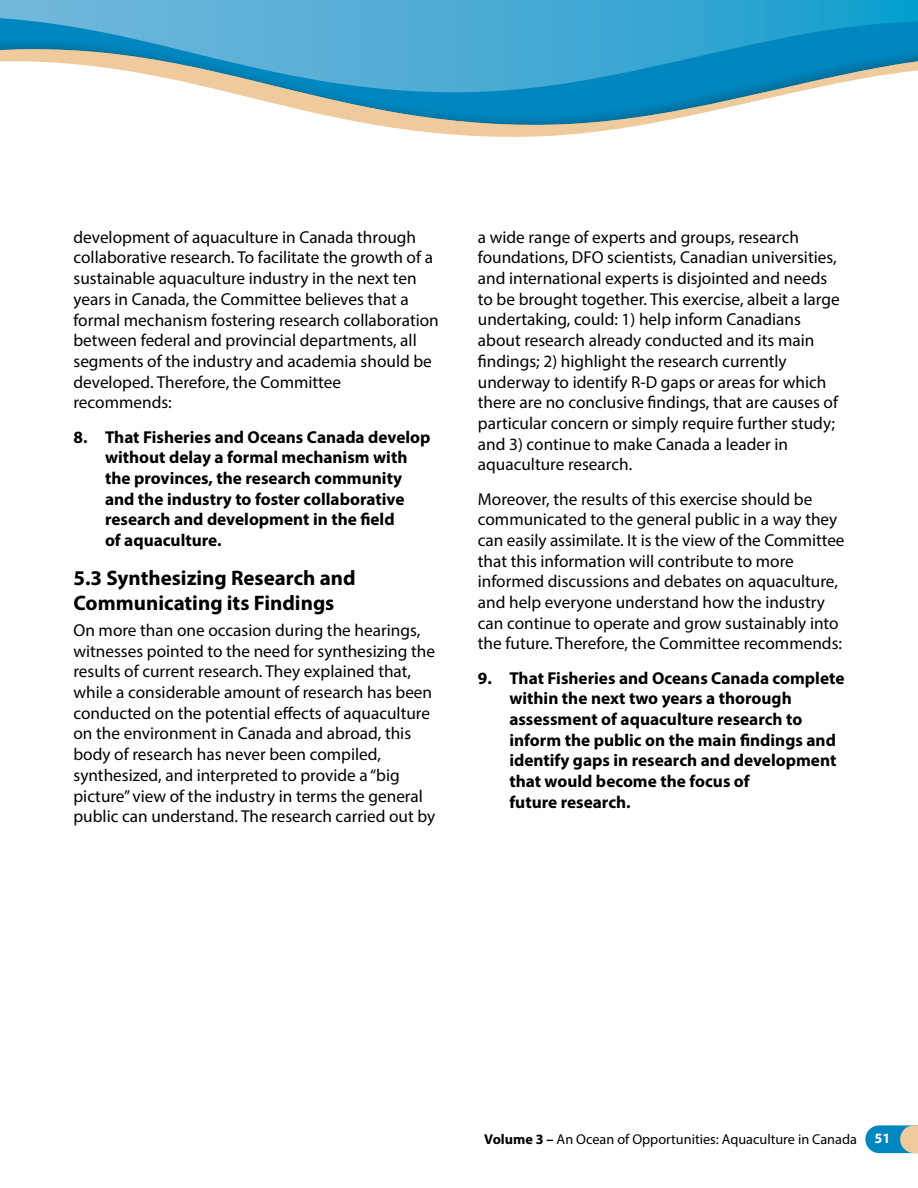
<style>
.page{position:relative;width:918px;height:1188px;background:#fff}
.page>*{position:absolute;margin:0;border:0;box-sizing:border-box;transform-origin:0 0}
.t1{font:700 21px/25.2px "Myriad Pro";color:#000}
.t2{font:17.25px/20.7px "Myriad Pro";color:#000}
.t3{font:700 17.25px/20.7px "Myriad Pro";color:#000}
.t4{font:14.25px "Myriad Pro";color:#000}
.s1{font-weight:700}
.s2{font-weight:700;color:#fff}
</style>
<div class="page">
<svg style="left:427px;top:132px;width:165px;height:5px"></svg>
<svg style="left:865px;top:1125px;width:53px;height:28px"></svg>
<div style="left:0;top:0;width:918px;height:132px;background:#000;opacity:.22"></div>
<svg style="left:0;top:0;width:918px;height:98px;background:#53abcf"></svg>
<p class="t2" style="left:74px;top:226px;width:367px">development of aquaculture in Canada through collaborative research. To facilitate the growth of a sustainable aquaculture industry in the next ten years in Canada, the Committee believes that a formal mechanism fostering research collaboration between federal and provincial departments, all segments of the industry and academia should be developed. Therefore, the Committee recommends:</p>
<p class="t3" style="left:105px;top:426px;width:327px;text-indent:-31px">8. That Fisheries and Oceans Canada develop without delay a formal mechanism with the provinces, the research community and the industry to foster collaborative research and development in the field<br>of aquaculture.</p>
<p class="t1" style="left:74px;top:564px;width:284px">5.3 Synthesizing Research and<br>Communicating its Findings</p>
<p class="t2" style="left:74px;top:620px;width:363px">On more than one occasion during the hearings, witnesses pointed to the need for synthesizing the results of current research. They explained that, while a considerable amount of research has been conducted on the potential effects of aquaculture on the environment in Canada and abroad, this body of research has never been compiled, synthesized, and interpreted to provide a “big picture” view of the industry in terms the general public can understand. The research carried out by</p>
<p class="t2" style="left:478px;top:226px;width:363px">a wide range of experts and groups, research foundations, DFO scientists, Canadian universities, and international experts is disjointed and needs to be brought together. This exercise, albeit a large undertaking, could: 1) help inform Canadians about research already conducted and its main findings; 2) highlight the research currently underway to identify R-D gaps or areas for which there are no conclusive findings, that are causes of particular concern or simply require further study; and 3) continue to make Canada a leader in aquaculture research.</p>
<p class="t2" style="left:478px;top:488px;width:368px">Moreover, the results of this exercise should be communicated to the general public in a way they can easily assimilate. It is the view of the Committee that this information will contribute to more informed discussions and debates on aquaculture, and help everyone understand how the industry can continue to operate and grow sustainably into the future. Therefore, the Committee recommends:</p>
<p class="t3" style="left:509px;top:667px;width:337px;text-indent:-31px">9. That Fisheries and Oceans Canada complete within the next two years a thorough assessment of aquaculture research to inform the public on the main findings and identify gaps in research and development that would become the focus of<br>future research.</p>
<p class="t4" style="left:484px;top:1131px;width:408px"><span class="s1">Volume 3 –</span> An Ocean of Opportunities: Aquaculture in Canada <span class="s2">51</span></p>
</div>
